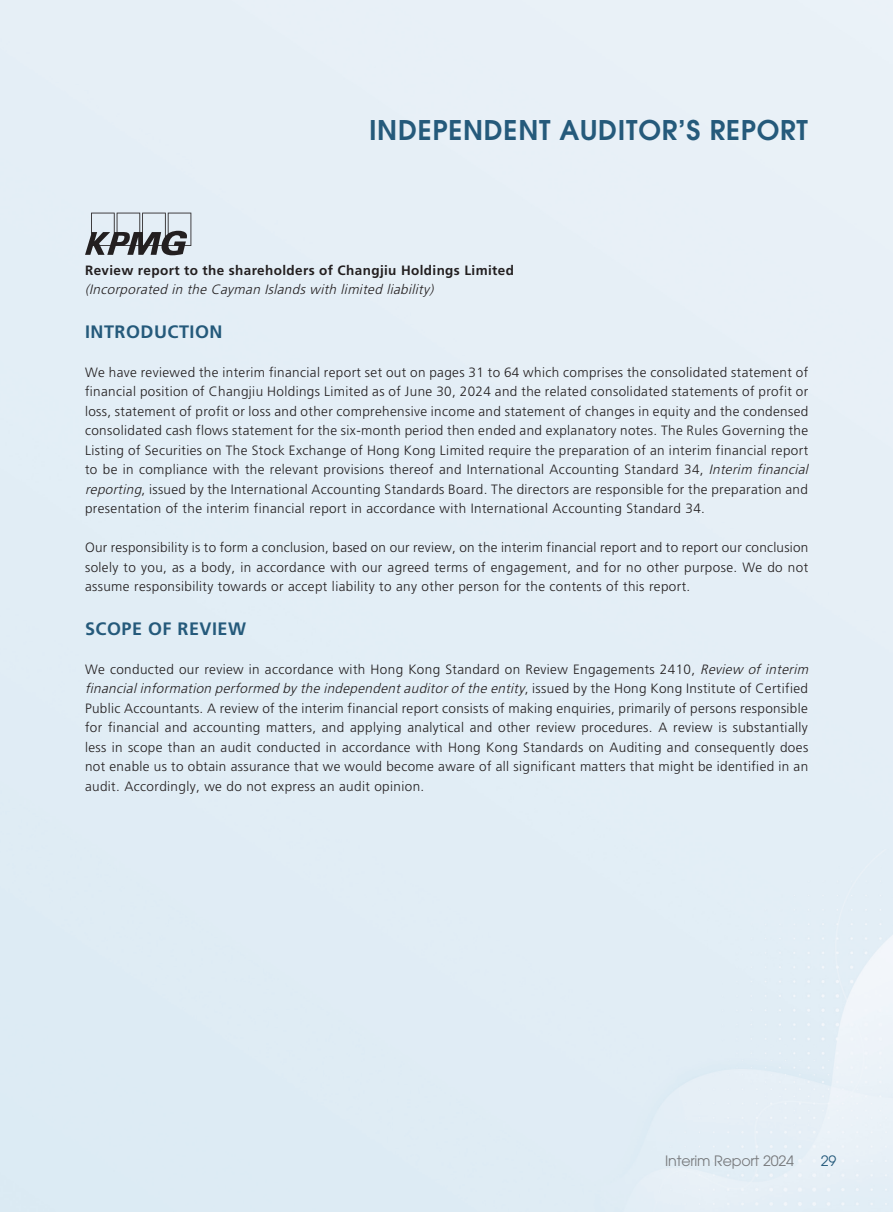
<style>
.page{position:relative;width:893px;height:1212px;background:#fff}
.page>*{position:absolute;margin:0;border:0;box-sizing:border-box;transform-origin:0 0}
.t1{font:600 27px "ITC Avant Garde Pro";letter-spacing:.03em;color:#255a7b}
.t2{font:700 18px "Frutiger LT Pro";letter-spacing:.03em;color:#255a7b}
.t3{font:14.25px "ITC Avant Garde Pro";letter-spacing:-.01em;color:#787a7d}
.t4{font:14.25px "ITC Avant Garde Pro";color:#255a7b}
.t5{font:300 13.5px/19.5px "Frutiger LT Pro";letter-spacing:.03em;color:#231f20}
.t6{font:700 13.5px "Frutiger LT Pro";letter-spacing:.03em;color:#231f20}
.t7{font:italic 300 13.5px "Frutiger LT Pro";color:#231f20}
.s1{font-style:italic}
</style>
<div class="page">
<svg style="left:85px;top:213px;width:106px;height:42px;background:#a0a5ab"></svg>
<h1 class="t1" style="left:369px;top:113px;width:440px">INDEPENDENT AUDITOR’S REPORT</h1>
<p class="t6" style="left:85px;top:262px;width:430px">Review report to the shareholders of Changjiu Holdings Limited</p>
<p class="t7" style="left:85px;top:282px;width:353px">(Incorporated in the Cayman Islands with limited liability)</p>
<h2 class="t2" style="left:85px;top:321px;width:139px">INTRODUCTION</h2>
<p class="t5" style="left:85px;top:362px;width:728px">We have reviewed the interim financial report set out on pages 31 to 64 which comprises the consolidated statement of financial position of Changjiu Holdings Limited as of June 30, 2024 and the related consolidated statements of profit or loss, statement of profit or loss and other comprehensive income and statement of changes in equity and the condensed consolidated cash flows statement for the six-month period then ended and explanatory notes. The Rules Governing the Listing of Securities on The Stock Exchange of Hong Kong Limited require the preparation of an interim financial report to be in compliance with the relevant provisions thereof and International Accounting Standard 34, <span class="s1">Interim financial reporting</span>, issued by the International Accounting Standards Board. The directors are responsible for the preparation and presentation of the interim financial report in accordance with International Accounting Standard 34.</p>
<p class="t5" style="left:85px;top:538px;width:725px;text-align:justify">Our responsibility is to form a conclusion, based on our review, on the interim financial report and to report our conclusion solely to you, as a body, in accordance with our agreed terms of engagement, and for no other purpose. We do not assume responsibility towards or accept liability to any other person for the contents of this report.</p>
<h2 class="t2" style="left:85px;top:618px;width:163px">SCOPE OF REVIEW</h2>
<p class="t5" style="left:85px;top:659px;width:728px">We conducted our review in accordance with Hong Kong Standard on Review Engagements 2410, <span class="s1">Review of interim financialinformation performed by the independentauditorofthe entity</span>, i s s u e d b y t h e H o n g K o n g I n s t i t u t e o f C e r t i f i e d Public Accountants. A review of the interim financial report consists of making enquiries, primarily of persons responsible for financial and accounting matters, and applying analytical and other review procedures. A review is substantially less in scope than an audit conducted in accordance with Hong Kong Standards on Auditing and consequently does not enable us to obtain assurance that we would become aware of all significant matters that might be identified in an audit. Accordingly, we do not express an audit opinion.</p>
<p class="t3" style="left:665px;top:1152px;width:130px">Interim Report 2024</p>
<p class="t4" style="left:821px;top:1152px;width:17px">29</p>
</div>
